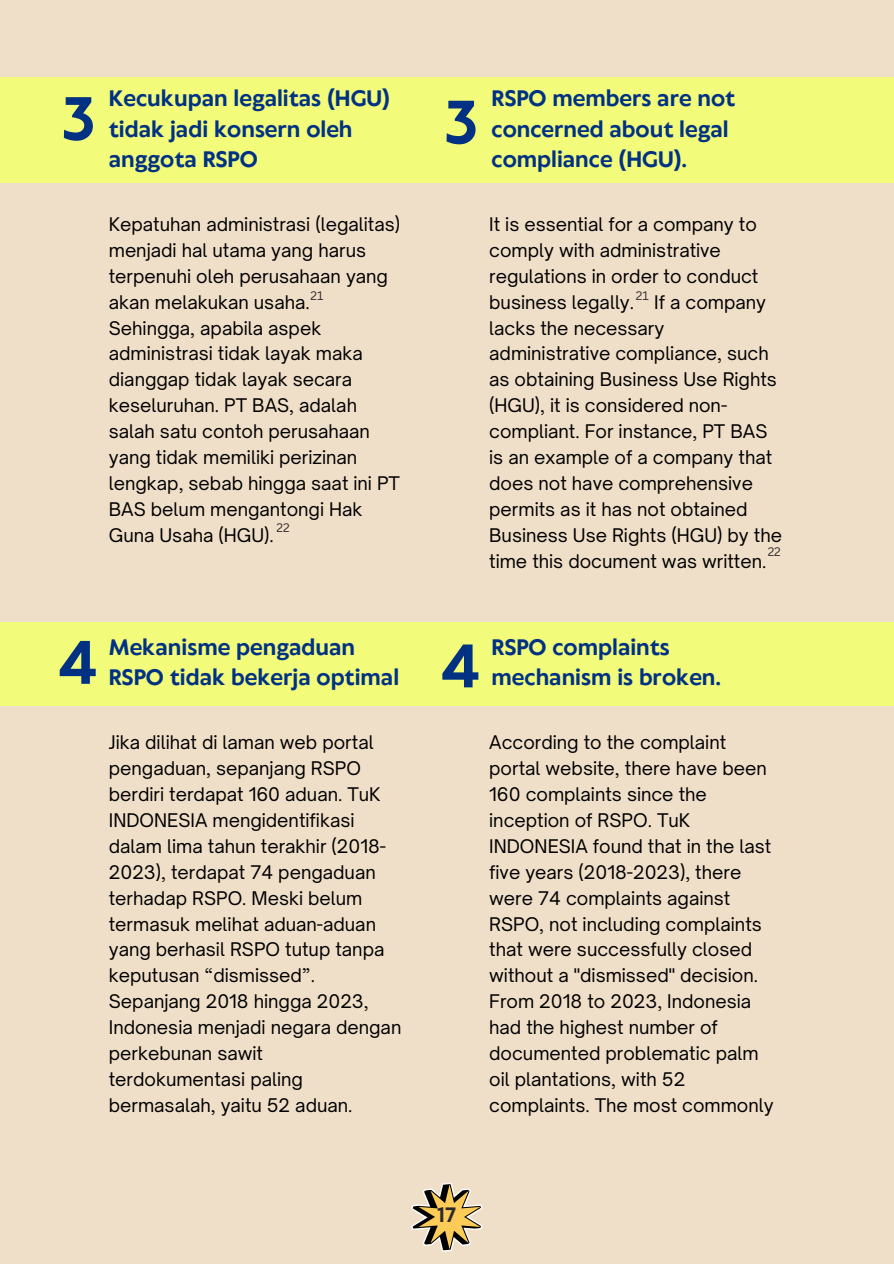
<style>
.page{position:relative;width:894px;height:1264px;background:#fff}
.page>*{position:absolute;margin:0;border:0;box-sizing:border-box;transform-origin:0 0}
.t1{font:700 56.85px "Klein Text";color:#013183}
.t2{font:700 21px/30.3px "Klein Text";color:#013183}
.t3{font:700 19.5px "Klein Text";color:#2b282d}
.t4{font:18px/25.8px "Open Sauce One";color:#000}
.t5{font:12px "Canva Sans";color:#2b282d}
</style>
<div class="page">
<div style="left:0;top:0;width:893px;height:1263px;background:#f0dfc8"></div>
<div style="left:0;top:78px;width:893px;height:105px;background:#f2fb7a"></div>
<div style="left:0;top:622px;width:893px;height:83px;background:#f2fb7a"></div>
<svg style="left:411px;top:1183px;width:71px;height:68px"></svg>
<p class="t2" style="left:109px;top:85px;width:283px">Kecukupan legalitas (HGU) tidak jadi konsern oleh anggota RSPO</p>
<h1 class="t2" style="left:491px;top:85px;width:245px">RSPO members are not concerned about legal compliance (HGU).</h1>
<p class="t1" style="left:61px;top:90px;width:35px">3</p>
<h1 class="t1" style="left:443px;top:93px;width:35px">3</h1>
<p class="t4" style="left:109px;top:211px;width:293px">Kepatuhan administrasi (legalitas) menjadi hal utama yang harus terpenuhi oleh perusahaan yang akan melakukan usaha.<br>Sehingga, apabila aspek administrasi tidak layak maka dianggap tidak layak secara keseluruhan. PT BAS, adalah salah satu contoh perusahaan yang tidak memiliki perizinan lengkap, sebab hingga saat ini PT<br>BAS belum mengantongi Hak<br>Guna Usaha (HGU).</p>
<p class="t4" style="left:489px;top:211px;width:294px">It is essential for a company to comply with administrative regulations in order to conduct business legally. If a company lacks the necessary administrative compliance, such as obtaining Business Use Rights (HGU), it is considered non&shy;compliant. For instance, PT BAS is an example of a company that does not have comprehensive permits as it has not obtained<br>Business Use Rights (HGU) by the time this document was written.</p>
<p class="t5" style="left:310px;top:287px;width:14px">21</p>
<h1 class="t5" style="left:635px;top:287px;width:14px">21</h1>
<p class="t5" style="left:276px;top:518px;width:15px">22</p>
<p class="t5" style="left:767px;top:543px;width:15px">22</p>
<p class="t2" style="left:109px;top:633px;width:292px">Mekanisme pengaduan<br>RSPO tidak bekerja optimal</p>
<p class="t2" style="left:491px;top:633px;width:231px">RSPO complaints mechanism is broken.</p>
<p class="t1" style="left:58px;top:634px;width:40px">4</p>
<p class="t1" style="left:441px;top:637px;width:40px">4</p>
<h1 class="t4" style="left:109px;top:729px;width:294px">Jika dilihat di laman web portal pengaduan, sepanjang RSPO berdiri terdapat 160 aduan. TuK<br>INDONESIA mengidentifikasi dalam lima tahun terakhir (2018-<br>2023), terdapat 74 pengaduan terhadap RSPO. Meski belum termasuk melihat aduan-aduan yang berhasil RSPO tutup tanpa keputusan “dismissed”.<br>Sepanjang 2018 hingga 2023,<br>Indonesia menjadi negara dengan perkebunan sawit terdokumentasi paling bermasalah, yaitu 52 aduan.</h1>
<p class="t4" style="left:489px;top:729px;width:286px">According to the complaint portal website, there have been<br>160 complaints since the inception of RSPO. TuK<br>INDONESIA found that in the last five years (2018-2023), there were 74 complaints against<br>RSPO, not including complaints that were successfully closed without a "dismissed" decision.<br>From 2018 to 2023, Indonesia had the highest number of documented problematic palm oil plantations, with 52 complaints. The most commonly</p>
<p class="t3" style="left:437px;top:1204px;width:20px">17</p>
</div>
